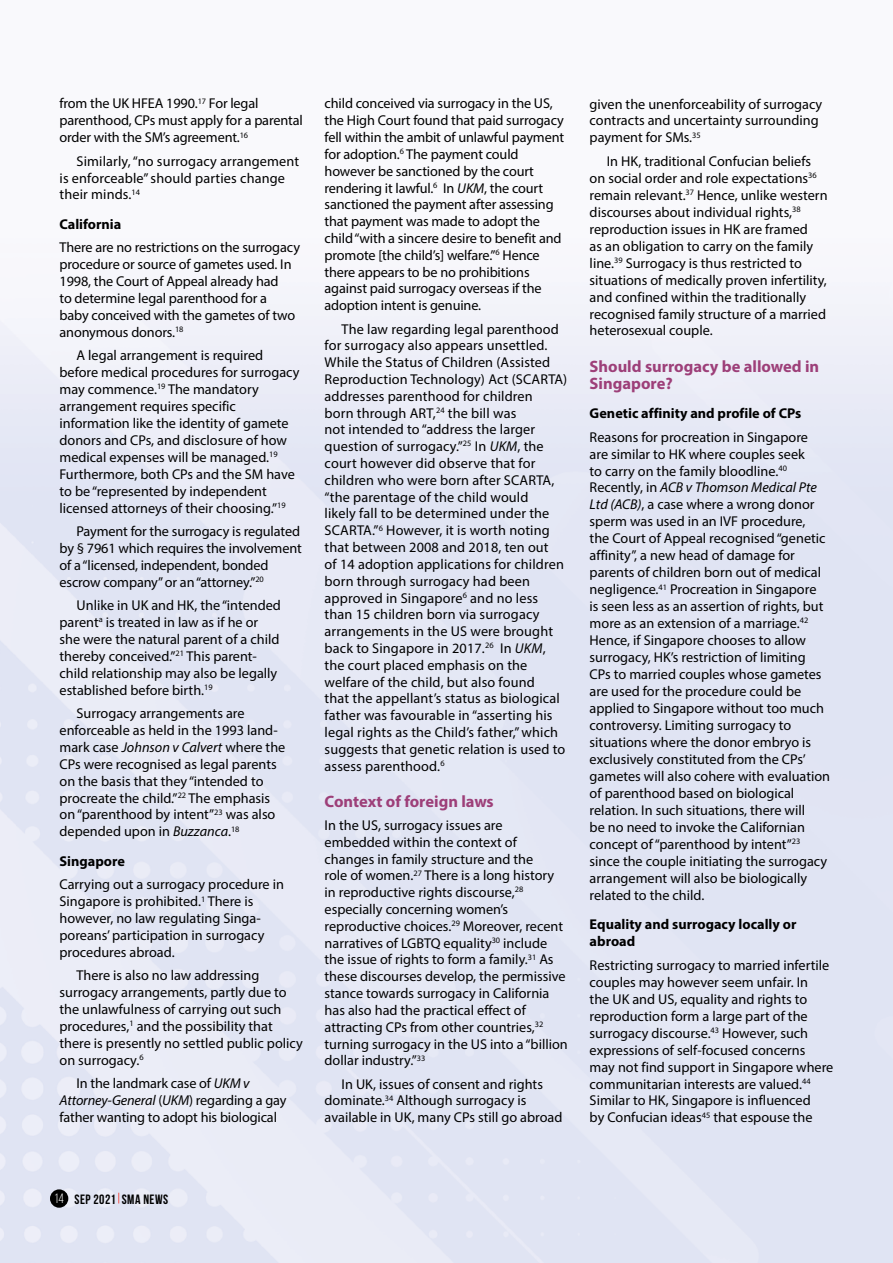
<style>
.page{position:relative;width:893px;height:1263px;background:#fff}
.page>*{position:absolute;margin:0;border:0;box-sizing:border-box;transform-origin:0 0}
.t1{font:700 16.5px/17px "Myriad Pro";color:#9d3f79}
.t2{font:14.25px/17px "Myriad Pro";color:#000}
.t3{font:700 14.25px/17px "Myriad Pro";color:#000}
.t4{font:700 13.5px "Bebas Neue";letter-spacing:.035em;color:#000}
.s1{font-style:italic}
.s2{font-weight:400;color:#fff}
</style>
<div class="page">
<div style="left:50px;top:1189px;width:18px;height:19px;background:#000;border-radius:50%"></div>
<p class="t2" style="left:60px;top:95px;width:245px">from the UK HFEA 1990.<sup>17</sup> For legal parenthood, CPs must apply for a parental order with the SM’s agreement.<sup>16</sup></p>
<p class="t2" style="left:60px;top:152px;width:241px;text-indent:17px">Similarly, “no surrogacy arrangement is enforceable” should parties change their minds.<sup>14</sup></p>
<p class="t3" style="left:60px;top:215px;width:63px">California</p>
<p class="t2" style="left:60px;top:239px;width:242px">There are no restrictions on the surrogacy procedure or source of gametes used. In 1998, the Court of Appeal already had<br>to determine legal parenthood for a<br>baby conceived with the gametes of two anonymous donors.<sup>18</sup></p>
<p class="t2" style="left:60px;top:347px;width:242px;text-indent:17px">A legal arrangement is required before medical procedures for surrogacy may commence.<sup>19</sup> The mandatory arrangement requires specific information like the identity of gamete donors and CPs, and disclosure of how medical expenses will be managed.<sup>19<br></sup>Furthermore, both CPs and the SM have to be “represented by independent licensed attorneys of their choosing.”<sup>19</sup></p>
<p class="t2" style="left:60px;top:522px;width:244px;text-indent:17px">Payment for the surrogacy is regulated by § 7961 which requires the involvement of a “licensed, independent, bonded escrow company” or an “attorney.”<sup>20</sup></p>
<p class="t2" style="left:60px;top:596px;width:223px;text-indent:17px">Unlike in UK and HK, the “intended parent<sup>a</sup> is treated in law as if he or she were the natural parent of a child thereby conceived.”<sup>21</sup> This parent&shy;child relationship may also be legally established before birth.<sup>19</sup></p>
<p class="t2" style="left:60px;top:704px;width:227px;text-indent:17px">Surrogacy arrangements are enforceable as held in the 1993 land&shy;mark case <span class="s1">Johnson v Calvert</span> where the CPs were recognised as legal parents on the basis that they “intended to procreate the child.”<sup>22</sup> The emphasis on “parenthood by intent”<sup>23</sup> was also depended upon in <span class="s1">Buzzanca</span>.<sup>18</sup></p>
<p class="t3" style="left:60px;top:852px;width:67px">Singapore</p>
<p class="t2" style="left:60px;top:876px;width:226px">Carrying out a surrogacy procedure in Singapore is prohibited.<sup>1</sup> There is however, no law regulating Singa&shy;poreans’ participation in surrogacy procedures abroad.</p>
<p class="t2" style="left:60px;top:967px;width:245px;text-indent:17px">There is also no law addressing surrogacy arrangements, partly due to the unlawfulness of carrying out such procedures,<sup>1</sup> and the possibility that there is presently no settled public policy on surrogacy.<sup>6</sup></p>
<p class="t2" style="left:60px;top:1075px;width:228px;text-indent:17px">In the landmark case of <span class="s1">UKM v<br>Attorney-General</span> (<span class="s1">UKM</span>) regarding a gay father wanting to adopt his biological</p>
<p class="t2" style="left:325px;top:95px;width:241px">child conceived via surrogacy in the US, the High Court found that paid surrogacy fell within the ambit of unlawful payment for adoption.<sup>6</sup> The payment could however be sanctioned by the court rendering it lawful.<sup>6</sup> In <span class="s1">UKM</span>, the court sanctioned the payment after assessing that payment was made to adopt the child “with a sincere desire to benefit and promote [the child’s] welfare.”<sup>6</sup> Hence there appears to be no prohibitions against paid surrogacy overseas if the adoption intent is genuine.</p>
<p class="t2" style="left:325px;top:320px;width:244px;text-indent:17px">The law regarding legal parenthood for surrogacy also appears unsettled.<br>While the Status of Children (Assisted Reproduction Technology) Act (SCARTA) addresses parenthood for children<br>born through ART,<sup>24</sup> the bill was<br>not intended to “address the larger question of surrogacy.”<sup>25</sup> In <span class="s1">UKM</span>, the court however did observe that for children who were born after SCARTA, “the parentage of the child would<br>likely fall to be determined under the SCARTA.”<sup>6</sup> However, it is worth noting that between 2008 and 2018, ten out<br>of 14 adoption applications for children born through surrogacy had been approved in Singapore<sup>6</sup> and no less than 15 children born via surrogacy arrangements in the US were brought back to Singapore in 2017.<sup>26</sup> In <span class="s1">UKM</span>, the court placed emphasis on the welfare of the child, but also found<br>that the appellant’s status as biological father was favourable in “asserting his legal rights as the Child’s father,” which suggests that genetic relation is used to assess parenthood.<sup>6</sup></p>
<p class="t1" style="left:325px;top:792px;width:171px">Context of foreign laws</p>
<p class="t2" style="left:325px;top:816px;width:245px">In the US, surrogacy issues are embedded within the context of changes in family structure and the<br>role of women.<sup>27</sup> There is a long history in reproductive rights discourse,<sup>28 </sup>especially concerning women’s reproductive choices.<sup>29</sup> Moreover, recent narratives of LGBTQ equality<sup>30</sup> include the issue of rights to form a family.<sup>31</sup> As these discourses develop, the permissive stance towards surrogacy in California has also had the practical effect of attracting CPs from other countries,<sup>32 </sup>turning surrogacy in the US into a “billion dollar industry.”<sup>33</sup></p>
<p class="t2" style="left:325px;top:1075px;width:239px;text-indent:17px">In UK, issues of consent and rights dominate.<sup>34</sup> Although surrogacy is available in UK, many CPs still go abroad</p>
<p class="t2" style="left:590px;top:95px;width:234px">given the unenforceability of surrogacy contracts and uncertainty surrounding payment for SMs.<sup>35</sup></p>
<p class="t2" style="left:590px;top:152px;width:239px;text-indent:17px">In HK, traditional Confucian beliefs on social order and role expectations<sup>36 </sup>remain relevant.<sup>37</sup> Hence, unlike western discourses about individual rights,<sup>38 </sup>reproduction issues in HK are framed<br>as an obligation to carry on the family line.<sup>39</sup> Surrogacy is thus restricted to situations of medically proven infertility, and confined within the traditionally recognised family structure of a married heterosexual couple.</p>
<p class="t1" style="left:590px;top:357px;width:231px">Should surrogacy be allowed in<br>Singapore?</p>
<p class="t3" style="left:590px;top:404px;width:213px">Genetic affinity and profile of CPs</p>
<p class="t2" style="left:590px;top:428px;width:242px">Reasons for procreation in Singapore<br>are similar to HK where couples seek<br>to carry on the family bloodline.<sup>40<br></sup>Recently, in <span class="s1">ACB v Thomson Medical Pte Ltd (ACB)</span>, a case where a wrong donor sperm was used in an IVF procedure,<br>the Court of Appeal recognised “genetic affinity”, a new head of damage for parents of children born out of medical negligence.<sup>41</sup> Procreation in Singapore<br>is seen less as an assertion of rights, but more as an extension of a marriage.<sup>42<br></sup>Hence, if Singapore chooses to allow surrogacy, HK’s restriction of limiting CPs to married couples whose gametes are used for the procedure could be applied to Singapore without too much controversy. Limiting surrogacy to situations where the donor embryo is exclusively constituted from the CPs’ gametes will also cohere with evaluation of parenthood based on biological relation. In such situations, there will<br>be no need to invoke the Californian concept of “parenthood by intent”<sup>23 </sup>since the couple initiating the surrogacy arrangement will also be biologically related to the child.</p>
<p class="t3" style="left:590px;top:916px;width:208px">Equality and surrogacy locally or abroad</p>
<p class="t2" style="left:590px;top:956px;width:245px">Restricting surrogacy to married infertile couples may however seem unfair. In<br>the UK and US, equality and rights to reproduction form a large part of the surrogacy discourse.<sup>43</sup> However, such expressions of self-focused concerns may not find support in Singapore where communitarian interests are valued.<sup>44<br></sup>Similar to HK, Singapore is influenced<br>by Confucian ideas<sup>45</sup> that espouse the</p>
<p class="t4" style="left:54px;top:1191px;width:116px"><span class="s2">14</span> SEP 2021 SMA NEWS</p>
</div>
